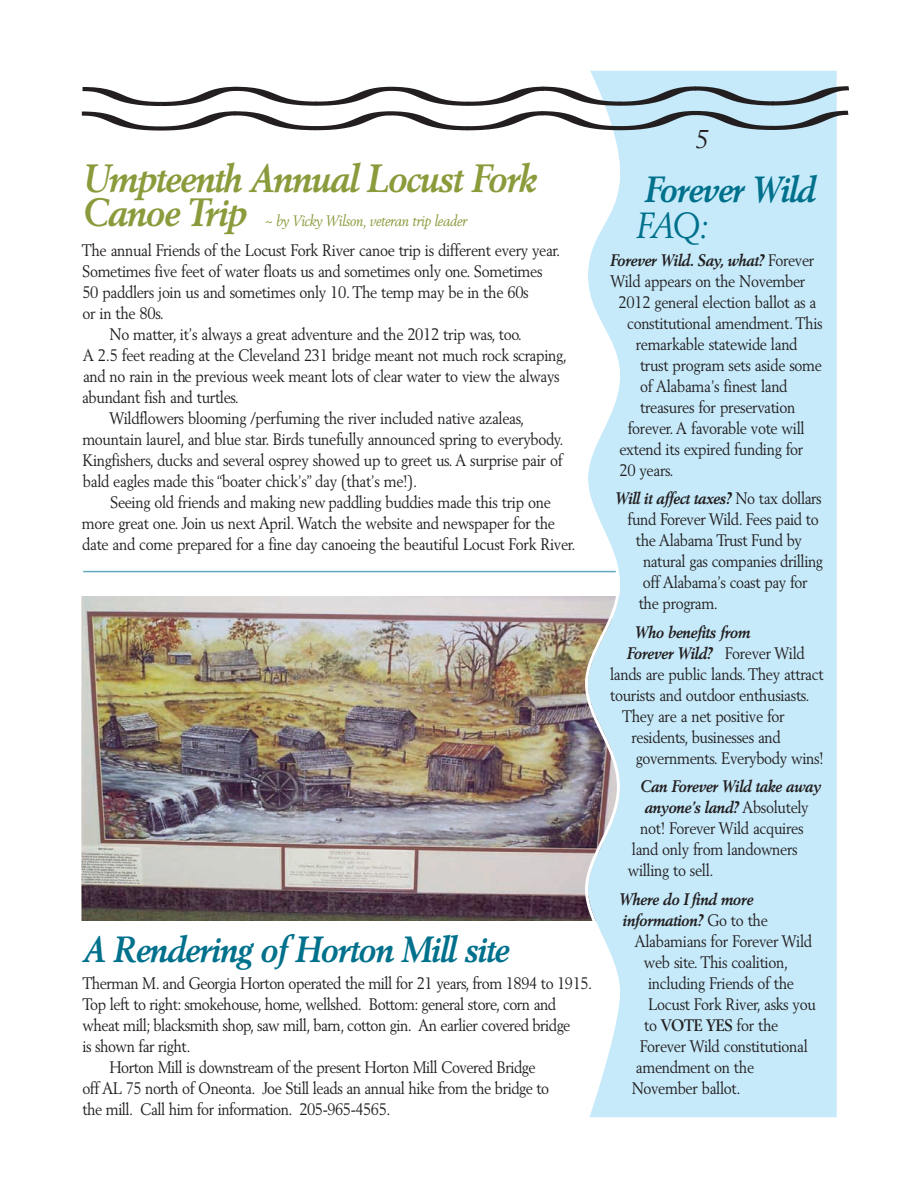
<style>
.page{position:relative;width:918px;height:1188px;background:#fff}
.page>*{position:absolute;margin:0;border:0;box-sizing:border-box;transform-origin:0 0}
.t1{font:italic 700 39px/34.5px "Berling";letter-spacing:-.035em;color:#8a9b3c;scale:.9 1}
.t2{font:italic 700 36px "Berling";letter-spacing:-.035em;color:#00718c;scale:.9 1}
.t3{font:italic 36px "Berling";color:#00718c;scale:.9 1}
.t4{font:italic 25.5px "Berling";color:#231f20}
.t5{font:16.5px "Berling";letter-spacing:-.02em;color:#231f20;scale:.9 1}
.t6{font:italic 700 16.5px "Berling";letter-spacing:-.02em;color:#231f20;scale:.9 1}
.t7{font:italic 15px "Berling";letter-spacing:-.02em;color:#8a9b3c;scale:.9 1}
.s1{font-weight:400;font-style:normal}
.s2{font-weight:700}
</style>
<div class="page">
<img style="left:81px;top:597px;width:502px;height:324px">
<hr style="left:83px;top:571px;width:603px;height:1px;background:#62a9bd">
<svg style="left:583px;top:70px;width:254px;height:1048px;background:#c8e9f7"></svg>
<svg style="left:81px;top:86px;width:768px;height:47px"></svg>
<h1 class="t1" style="left:83px;top:164px;width:506px">Umpteenth Annual Locust Fork<br>Canoe Trip</h1>
<p class="t7" style="left:265px;top:215px;width:226px">~ by Vicky Wilson, veteran trip leader</p>
<p class="t5" style="left:82px;top:243px;width:533px">The annual Friends of the Locust Fork River canoe trip is different every year.</p>
<p class="t5" style="left:82px;top:264px;width:513px">Sometimes five feet of water floats us and sometimes only one. Sometimes</p>
<p class="t5" style="left:82px;top:285px;width:497px">50 paddlers join us and sometimes only 10. The temp may be in the 60s</p>
<p class="t5" style="left:83px;top:306px;width:92px">or in the 80s.</p>
<p class="t5" style="left:110px;top:327px;width:460px">No matter, it’s always a great adventure and the 2012 trip was, too.</p>
<p class="t5" style="left:83px;top:348px;width:540px">A 2.5 feet reading at the Cleveland 231 bridge meant not much rock scraping,</p>
<p class="t5" style="left:83px;top:369px;width:531px">and no rain in the previous week meant lots of clear water to view the always</p>
<p class="t5" style="left:82px;top:390px;width:176px">abundant fish and turtles.</p>
<p class="t5" style="left:109px;top:411px;width:463px">Wildflowers blooming /perfuming the river included native azaleas,</p>
<p class="t5" style="left:82px;top:432px;width:536px">mountain laurel, and blue star. Birds tunefully announced spring to everybody.</p>
<p class="t5" style="left:83px;top:453px;width:535px">Kingfishers, ducks and several osprey showed up to greet us. A surprise pair of</p>
<p class="t5" style="left:83px;top:474px;width:373px">bald eagles made this “boater chick’s” day (that’s me!).</p>
<p class="t5" style="left:110px;top:495px;width:491px">Seeing old friends and making new paddling buddies made this trip one</p>
<p class="t5" style="left:82px;top:516px;width:527px">more great one. Join us next April. Watch the website and newspaper for the</p>
<p class="t5" style="left:82px;top:537px;width:550px">date and come prepared for a fine day canoeing the beautiful Locust Fork River.</p>
<h2 class="t2" style="left:83px;top:934px;width:476px">A Rendering of Horton Mill site</h2>
<p class="t5" style="left:83px;top:976px;width:568px">Therman M. and Georgia Horton operated the mill for 21 years, from 1894 to 1915.</p>
<p class="t5" style="left:82px;top:997px;width:528px">Top left to right: smokehouse, home, wellshed. Bottom: general store, corn and</p>
<p class="t5" style="left:82px;top:1018px;width:544px">wheat mill; blacksmith shop, saw mill, barn, cotton gin. An earlier covered bridge</p>
<p class="t5" style="left:82px;top:1039px;width:122px">is shown far right.</p>
<p class="t5" style="left:109px;top:1060px;width:475px">Horton Mill is downstream of the present Horton Mill Covered Bridge</p>
<p class="t5" style="left:82px;top:1081px;width:520px">off AL 75 north of Oneonta. Joe Still leads an annual hike from the bridge to</p>
<p class="t5" style="left:82px;top:1102px;width:344px">the mill. Call him for information. 205-965-4565.</p>
<h3 class="t4" style="left:695px;top:128px;width:16px">5</h3>
<h2 class="t2" style="left:644px;top:175px;width:192px">Forever Wild</h2>
<h2 class="t3" style="left:636px;top:210px;width:82px">FAQ:</h2>
<p class="t6" style="left:610px;top:253px;width:229px">Forever Wild. Say, what? <span class="s1">Forever</span></p>
<p class="t5" style="left:610px;top:274px;width:219px">Wild appears on the November</p>
<p class="t5" style="left:619px;top:295px;width:221px">2012 general election ballot as a</p>
<p class="t5" style="left:627px;top:316px;width:219px">constitutional amendment. This</p>
<p class="t5" style="left:636px;top:337px;width:181px">remarkable statewide land</p>
<p class="t5" style="left:640px;top:358px;width:204px">trust program sets aside some</p>
<p class="t5" style="left:640px;top:379px;width:165px">of Alabama’s finest land</p>
<p class="t5" style="left:640px;top:400px;width:174px">treasures for preservation</p>
<p class="t5" style="left:628px;top:421px;width:198px">forever. A favorable vote will</p>
<p class="t5" style="left:619px;top:442px;width:206px">extend its expired funding for</p>
<p class="t5" style="left:619px;top:463px;width:62px">20 years.</p>
<p class="t6" style="left:615px;top:491px;width:231px">Will it affect taxes? <span class="s1">No tax dollars</span></p>
<p class="t5" style="left:628px;top:512px;width:214px">fund Forever Wild. Fees paid to</p>
<p class="t5" style="left:636px;top:533px;width:186px">the Alabama Trust Fund by</p>
<p class="t5" style="left:643px;top:554px;width:202px">natural gas companies drilling</p>
<p class="t5" style="left:643px;top:575px;width:184px">off Alabama’s coast pay for</p>
<p class="t5" style="left:639px;top:596px;width:89px">the program.</p>
<p class="t6" style="left:635px;top:625px;width:130px">Who benefits from</p>
<p class="t6" style="left:627px;top:646px;width:199px">Forever Wild? <span class="s1">Forever Wild</span></p>
<p class="t5" style="left:610px;top:667px;width:239px">lands are public lands. They attract</p>
<p class="t5" style="left:610px;top:688px;width:223px">tourists and outdoor enthusiasts.</p>
<p class="t5" style="left:622px;top:709px;width:182px">They are a net positive for</p>
<p class="t5" style="left:631px;top:730px;width:167px">residents, businesses and</p>
<p class="t5" style="left:636px;top:751px;width:211px">governments. Everybody wins!</p>
<p class="t6" style="left:640px;top:779px;width:203px">Can Forever Wild take away</p>
<p class="t6" style="left:644px;top:800px;width:184px">anyone’s land? <span class="s1">Absolutely</span></p>
<p class="t5" style="left:640px;top:821px;width:183px">not! Forever Wild acquires</p>
<p class="t5" style="left:632px;top:842px;width:186px">land only from landowners</p>
<p class="t5" style="left:628px;top:863px;width:97px">willing to sell.</p>
<p class="t6" style="left:619px;top:892px;width:151px">Where do I find more</p>
<p class="t6" style="left:623px;top:913px;width:163px">information? <span class="s1">Go to the</span></p>
<p class="t5" style="left:635px;top:934px;width:199px">Alabamians for Forever Wild</p>
<p class="t5" style="left:644px;top:955px;width:162px">web site. This coalition,</p>
<p class="t5" style="left:648px;top:976px;width:164px">including Friends of the</p>
<p class="t5" style="left:648px;top:997px;width:188px">Locust Fork River, asks you</p>
<p class="t5" style="left:644px;top:1018px;width:151px">to <span class="s2">VOTE YES</span> for the</p>
<p class="t5" style="left:640px;top:1039px;width:188px">Forever Wild constitutional</p>
<p class="t5" style="left:636px;top:1060px;width:133px">amendment on the</p>
<p class="t5" style="left:632px;top:1081px;width:122px">November ballot.</p>
</div>
